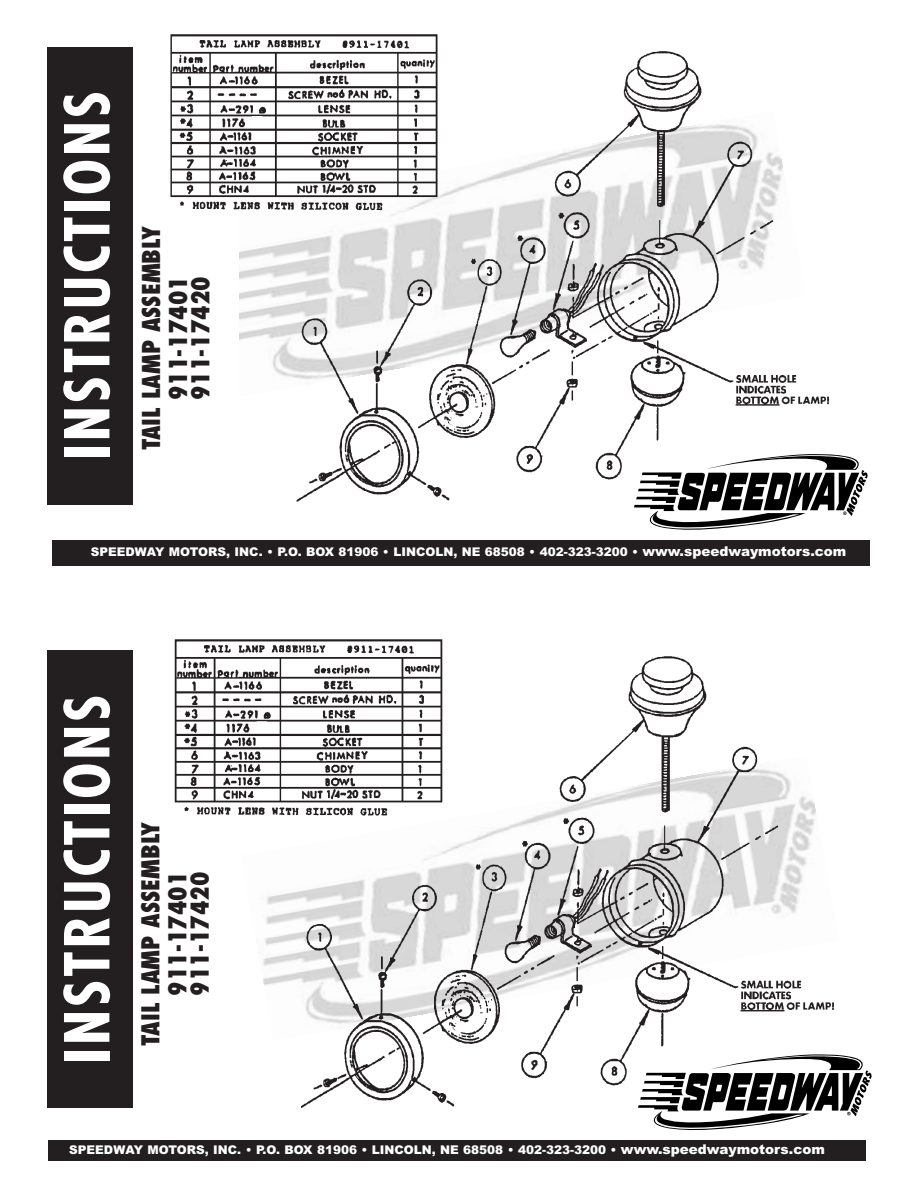
<style>
.page{position:relative;width:918px;height:1188px;background:#fff}
.page>*{position:absolute;margin:0;border:0;box-sizing:border-box;transform-origin:0 0}
.t1{font:700 condensed 60.3px "Futura";letter-spacing:.05em;color:#fff}
.t2{font:800 condensed 24px/27px "Futura";color:#231f20;text-align:center}
.t3{font:900 12px "Arial";color:#fff}
.s1{font-size:13.5px}
</style>
<div class="page">
<div style="left:47px;top:47px;width:86px;height:457px;background:#231f20"></div>
<div style="left:47px;top:650px;width:86px;height:458px;background:#231f20"></div>
<div style="left:52px;top:540px;width:818px;height:25px;background:#231f20"></div>
<div style="left:48px;top:1140px;width:817px;height:21px;background:#231f20"></div>
<img style="left:170px;top:34px;width:660px;height:468px">
<img style="left:174px;top:639px;width:661px;height:469px">
<div style="left:632px;top:446px;width:241px;height:92px;background:#fff"></div>
<svg style="left:634px;top:454px;width:234px;height:76px"></svg>
<svg style="left:638px;top:1054px;width:234px;height:77px"></svg>
<h1 class="t1" style="left:61px;top:460px;width:371px;rotate:-90deg">INSTRUCTIONS</h1>
<h2 class="t2" style="left:140px;top:450px;width:226px;rotate:-90deg">TAIL LAMP ASSEMBLY<br>911-17401</h2>
<h2 class="t2" style="left:189px;top:400px;width:125px;rotate:-90deg">911-17420</h2>
<p class="t3" style="left:91px;top:545px;width:757px">SPEEDWAY MOTORS, INC. • P.O. BOX 81906 • LINCOLN, NE 68508 • 402-323-3200 • <span class="s1">www.speedwaymotors.com</span></p>
<h1 class="t1" style="left:61px;top:1064px;width:371px;rotate:-90deg">INSTRUCTIONS</h1>
<h2 class="t2" style="left:139px;top:1046px;width:226px;rotate:-90deg">TAIL LAMP ASSEMBLY<br>911-17401</h2>
<h2 class="t2" style="left:189px;top:996px;width:125px;rotate:-90deg">911-17420</h2>
<p class="t3" style="left:69px;top:1143px;width:757px">SPEEDWAY MOTORS, INC. • P.O. BOX 81906 • LINCOLN, NE 68508 • 402-323-3200 • <span class="s1">www.speedwaymotors.com</span></p>
</div>
